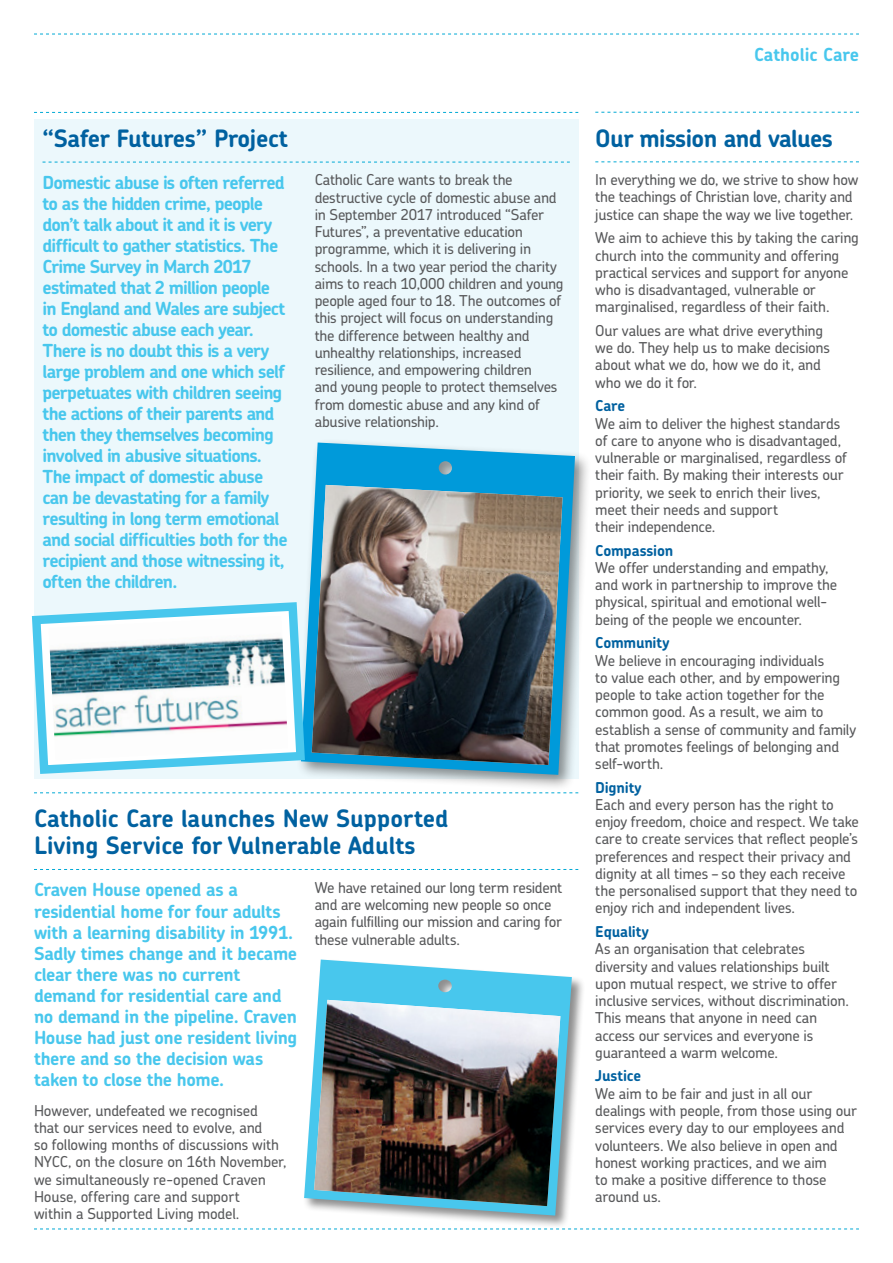
<style>
.page{position:relative;width:893px;height:1263px;background:#fff}
.page>*{position:absolute;margin:0;border:0;box-sizing:border-box;transform-origin:0 0}
.t1{font:700 24px/27px "Chevin";letter-spacing:-.005em;color:#0061a0}
.t2{font:700 24px "Chevin";letter-spacing:-.025em;color:#0061a0}
.t3{font:700 18px/21px "Chevin";letter-spacing:-.04em;color:#48c7ed}
.t4{font:700 18px "Chevin";color:#48c7ed}
.t5{font:500 15px/17.2px "Chevin";letter-spacing:-.015em;color:#58595b}
.t6{font:700 15px "Chevin";letter-spacing:-.015em;color:#0061a0}
</style>
<div class="page">
<svg style="left:595px;top:112px;width:264px;height:1px"></svg>
<svg style="left:595px;top:161px;width:264px;height:1px"></svg>
<svg style="left:34px;top:1228px;width:825px;height:1px"></svg>
<svg style="left:34px;top:34px;width:825px;height:1px"></svg>
<div style="left:34px;top:119px;width:544px;height:659px;background:#ecf8fc"></div>
<svg style="left:34px;top:112px;width:544px;height:1px"></svg>
<svg style="left:43px;top:162px;width:527px;height:1px"></svg>
<svg style="left:34px;top:792px;width:544px;height:1px"></svg>
<svg style="left:34px;top:869px;width:544px;height:1px"></svg>
<div style="left:303px;top:958px;width:282px;height:271px;background:#000;opacity:.45"></div>
<svg style="left:304px;top:959px;width:268px;height:256px;fill:#48c7ed"></svg>
<img style="left:314px;top:1000px;width:246px;height:206px">
<div style="left:296px;top:438px;width:296px;height:354px;background:#000;opacity:.45"></div>
<svg style="left:301px;top:442px;width:274px;height:333px;fill:#009ada"></svg>
<img style="left:312px;top:485px;width:250px;height:280px">
<svg style="left:31px;top:598px;width:278px;height:180px"></svg>
<h1 class="t1" style="left:43px;top:124px;width:247px">“Safer Futures” Project</h1>
<p class="t3" style="left:43px;top:172px;width:247px">Domestic abuse is often referred to as the hidden crime, people don’t talk about it and it is very difficult to gather statistics. The<br>Crime Survey in March 2017 estimated that 2 million people in England and Wales are subject to domestic abuse each year.<br>There is no doubt this is a very large problem and one which self perpetuates with children seeing the actions of their parents and then they themselves becoming involved in abusive situations.<br>The impact of domestic abuse can be devastating for a family resulting in long term emotional and social difficulties both for the recipient and those witnessing it, often the children.</p>
<p class="t5" style="left:315px;top:171px;width:250px">Catholic Care wants to break the destructive cycle of domestic abuse and in September 2017 introduced “Safer Futures”, a preventative education programme, which it is delivering in schools. In a two year period the charity aims to reach 10,000 children and young people aged four to 18. The outcomes of this project will focus on understanding the difference between healthy and unhealthy relationships, increased resilience, and empowering children<br>and young people to protect themselves from domestic abuse and any kind of abusive relationship.</p>
<h1 class="t1" style="left:34px;top:804px;width:416px">Catholic Care launches New Supported<br>Living Service for Vulnerable Adults</h1>
<p class="t3" style="left:34px;top:879px;width:265px">Craven House opened as a residential home for four adults with a learning disability in 1991.<br>Sadly times change and it became clear there was no current demand for residential care and no demand in the pipeline. Craven<br>House had just one resident living there and so the decision was taken to close the home.</p>
<p class="t5" style="left:34px;top:1101px;width:254px">However, undefeated we recognised that our services need to evolve, and<br>so following months of discussions with NYCC, on the closure on 16th November, we simultaneously re-opened Craven House, offering care and support<br>within a Supported Living model.</p>
<p class="t5" style="left:315px;top:878px;width:249px">We have retained our long term resident and are welcoming new people so once again fulfilling our mission and caring for these vulnerable adults.</p>
<p class="t4" style="left:754px;top:43px;width:106px">Catholic Care</p>
<h1 class="t2" style="left:595px;top:122px;width:239px">Our mission and values</h1>
<p class="t5" style="left:595px;top:171px;width:265px">In everything we do, we strive to show how the teachings of Christian love, charity and justice can shape the way we live together.</p>
<p class="t5" style="left:595px;top:229px;width:265px">We aim to achieve this by taking the caring church into the community and offering practical services and support for anyone who is disadvantaged, vulnerable or marginalised, regardless of their faith.</p>
<p class="t5" style="left:595px;top:322px;width:236px">Our values are what drive everything we do. They help us to make decisions about what we do, how we do it, and who we do it for.</p>
<p class="t6" style="left:595px;top:396px;width:31px">Care</p>
<p class="t5" style="left:595px;top:414px;width:253px">We aim to deliver the highest standards of care to anyone who is disadvantaged, vulnerable or marginalised, regardless of their faith. By making their interests our priority, we seek to enrich their lives, meet their needs and support<br>their independence.</p>
<p class="t6" style="left:595px;top:540px;width:79px">Compassion</p>
<p class="t5" style="left:595px;top:559px;width:243px">We offer understanding and empathy, and work in partnership to improve the physical, spiritual and emotional well&shy;being of the people we encounter.</p>
<p class="t6" style="left:595px;top:633px;width:76px">Community</p>
<p class="t5" style="left:595px;top:651px;width:262px">We believe in encouraging individuals<br>to value each other, and by empowering people to take action together for the common good. As a result, we aim to establish a sense of community and family that promotes feelings of belonging and self-worth.</p>
<p class="t6" style="left:595px;top:777px;width:48px">Dignity</p>
<p class="t5" style="left:595px;top:796px;width:265px">Each and every person has the right to enjoy freedom, choice and respect. We take care to create services that reflect people’s preferences and respect their privacy and dignity at all times – so they each receive the personalised support that they need to enjoy rich and independent lives.</p>
<p class="t6" style="left:595px;top:922px;width:55px">Equality</p>
<p class="t5" style="left:595px;top:940px;width:255px">As an organisation that celebrates diversity and values relationships built upon mutual respect, we strive to offer inclusive services, without discrimination.<br>This means that anyone in need can access our services and everyone is guaranteed a warm welcome.</p>
<p class="t6" style="left:595px;top:1066px;width:47px">Justice</p>
<p class="t5" style="left:595px;top:1084px;width:263px">We aim to be fair and just in all our dealings with people, from those using our services every day to our employees and volunteers. We also believe in open and honest working practices, and we aim<br>to make a positive difference to those around us.</p>
</div>
